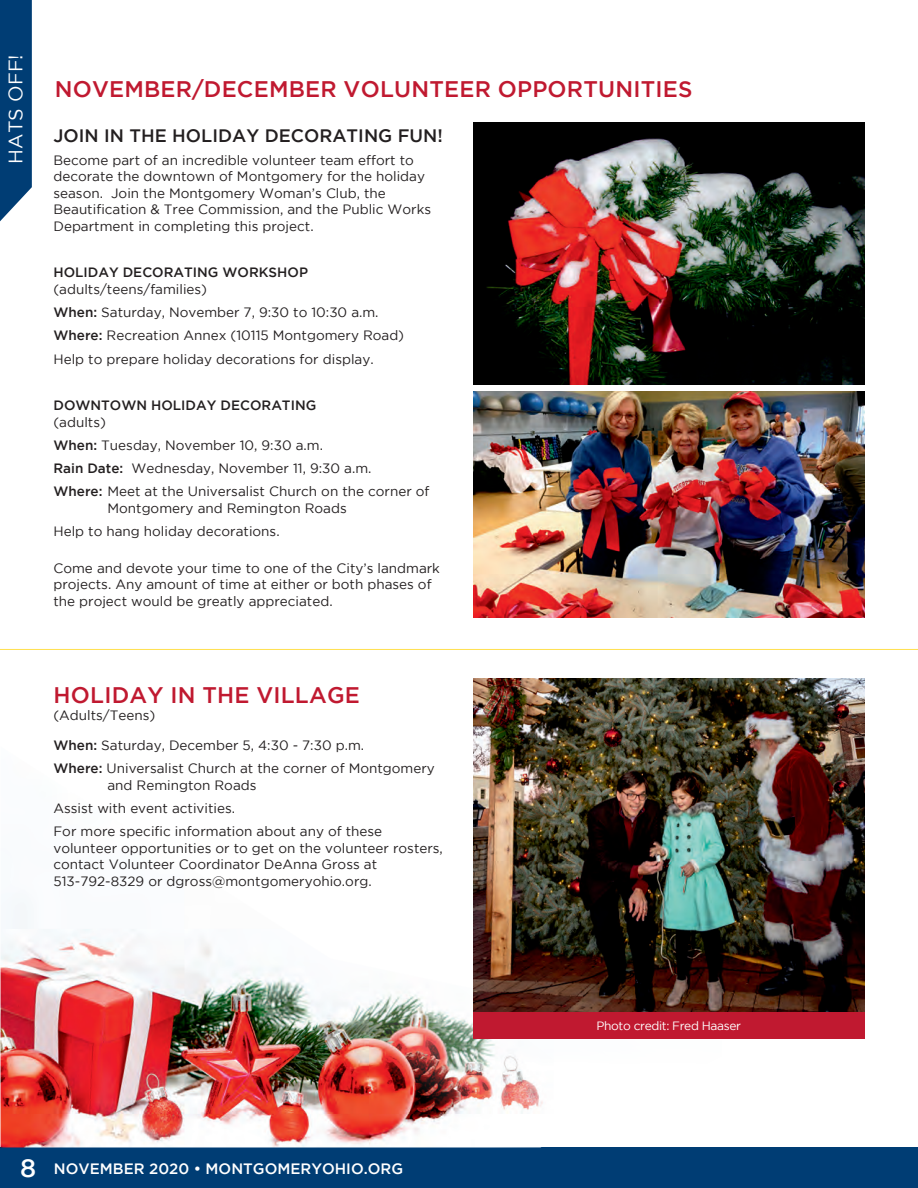
<style>
.page{position:relative;width:918px;height:1188px;background:#fff}
.page>*{position:absolute;margin:0;border:0;box-sizing:border-box;transform-origin:0 0}
.t1{font:500 22.5px "Gotham";letter-spacing:.01em;color:#c01930}
.t2{font:19.5px "Gotham";letter-spacing:.01em;color:#fff}
.t3{font:500 18px "Gotham";color:#231f20}
.t4{font:500 15px "Gotham";color:#fff}
.t5{font:13.5px/23.2px "Gotham";color:#231f20}
.t6{font:500 13.5px "Gotham";color:#231f20}
.t7{font:12px "Gotham";letter-spacing:-.03em;color:#fff}
.s1{font-weight:500}
.s2{font-size:25.5px}
</style>
<div class="page">
<div style="left:0;top:1147px;width:918px;height:41px;background:#003d74"></div>
<img style="left:1px;top:902px;width:542px;height:245px">
<img style="left:473px;top:123px;width:392px;height:262px">
<img style="left:473px;top:678px;width:392px;height:334px">
<img style="left:473px;top:391px;width:392px;height:226px">
<hr style="left:0;top:649px;width:918px;height:1px;background:#ffe04e">
<div style="left:473px;top:1012px;width:392px;height:27px;background:#c01930"></div>
<svg style="left:0;top:0;width:32px;height:221px;background:#144c7f"></svg>
<h2 class="t2" style="left:5px;top:164px;width:111px;rotate:-90deg">HATS OFF!</h2>
<h1 class="t1" style="left:55px;top:77px;width:639px">NOVEMBER/DECEMBER VOLUNTEER OPPORTUNITIES</h1>
<h3 class="t3" style="left:53px;top:125px;width:391px">JOIN IN THE HOLIDAY DECORATING FUN!</h3>
<p class="t5" style="left:53px;top:152px;width:379px;line-height:16.5px">Become part of an incredible volunteer team effort to decorate the downtown of Montgomery for the holiday season. Join the Montgomery Woman’s Club, the Beautification &amp; Tree Commission, and the Public Works Department in completing this project.</p>
<p class="t6" style="left:53px;top:265px;width:256px">HOLIDAY DECORATING WORKSHOP</p>
<p class="t5" style="left:53px;top:277px;width:352px">(adults/teens/families)<br><span class="s1">When:</span> Saturday, November 7, 9:30 to 10:30 a.m.<br><span class="s1">Where:</span> Recreation Annex (10115 Montgomery Road)<br>Help to prepare holiday decorations for display.</p>
<p class="t6" style="left:53px;top:398px;width:264px">DOWNTOWN HOLIDAY DECORATING</p>
<p class="t5" style="left:53px;top:410px;width:378px">(adults)<br><span class="s1">When:</span> Tuesday, November 10, 9:30 a.m.<br><span class="s1">Rain Date:</span> Wednesday, November 11, 9:30 a.m.<br><span class="s1">Where:</span> Meet at the Universalist Church on the corner of</p>
<p class="t5" style="left:53px;top:496px;width:295px;text-indent:54px">Montgomery and Remington Roads<br>Help to hang holiday decorations.</p>
<p class="t5" style="left:53px;top:560px;width:388px;line-height:16.5px">Come and devote your time to one of the City’s landmark projects. Any amount of time at either or both phases of the project would be greatly appreciated.</p>
<h1 class="t1" style="left:54px;top:683px;width:308px">HOLIDAY IN THE VILLAGE</h1>
<p class="t5" style="left:53px;top:703px;width:104px">(Adults/Teens)</p>
<p class="t5" style="left:53px;top:733px;width:383px"><span class="s1">When:</span> Saturday, December 5, 4:30 - 7:30 p.m.<br><span class="s1">Where:</span> Universalist Church at the corner of Montgomery</p>
<p class="t5" style="left:53px;top:773px;width:330px;text-indent:54px">and Remington Roads<br>Assist with event activities.<br>For more specific information about any of these</p>
<p class="t5" style="left:53px;top:839px;width:391px;line-height:16.5px">volunteer opportunities or to get on the volunteer rosters, contact Volunteer Coordinator DeAnna Gross at<br>513-792-8329 or dgross@montgomeryohio.org.</p>
<p class="t7" style="left:597px;top:1019px;width:146px">Photo credit: Fred Haaser</p>
<p class="t4" style="left:20px;top:1160px;width:384px"><span class="s2">8</span> NOVEMBER 2020 • MONTGOMERYOHIO.ORG</p>
</div>
